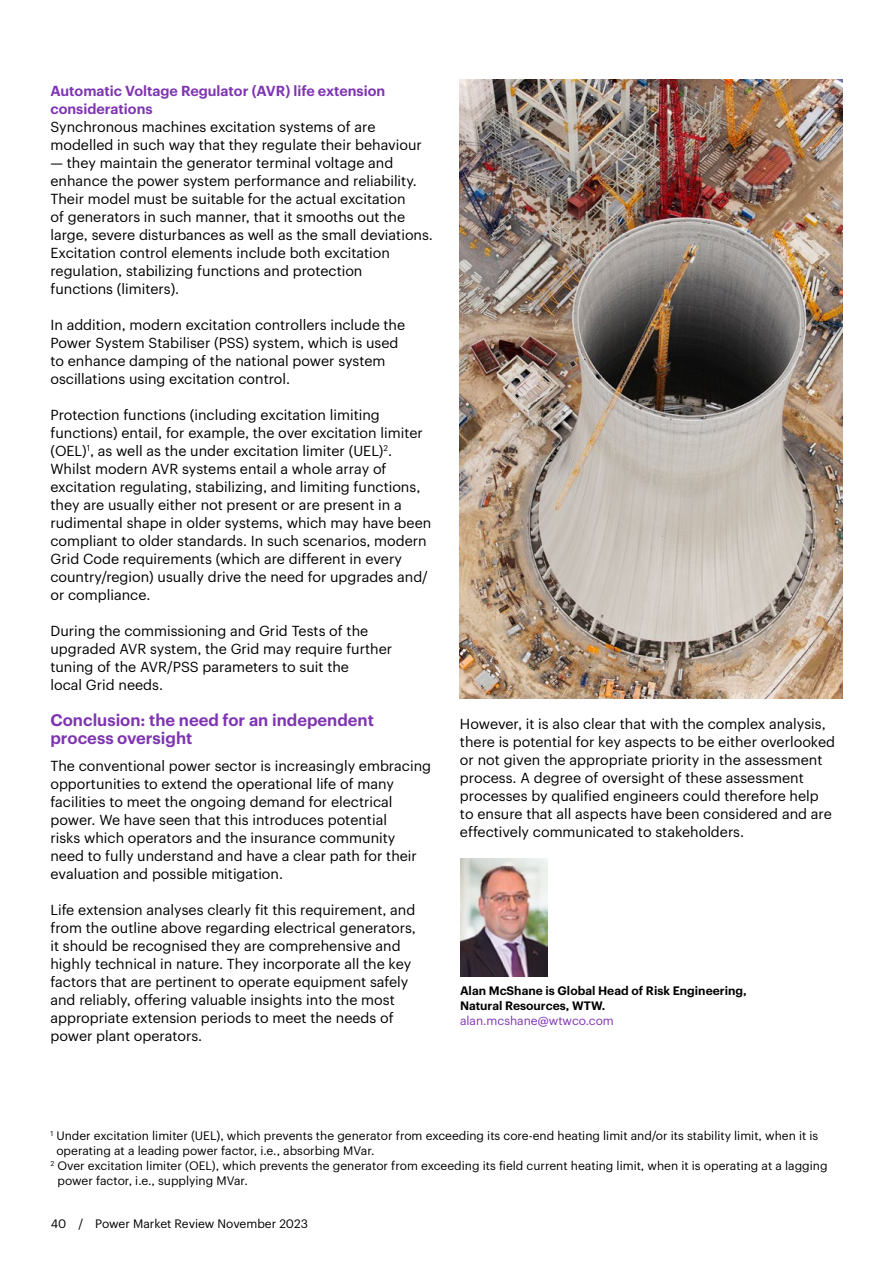
<style>
.page{position:relative;width:893px;height:1263px;background:#fff}
.page>*{position:absolute;margin:0;border:0;box-sizing:border-box;transform-origin:0 0}
.t1{font:600 16.5px/18px "Graphik";color:#7f35b2}
.t2{font:14.25px/18px "Graphik";color:#000}
.t3{font:600 14.25px/18px "Graphik";color:#7f35b2}
.t4{font:12px "Graphik";color:#000}
.t5{font:600 12px/15px "Graphik";color:#000}
.t6{font:12px "Graphik";color:#7f35b2}
</style>
<div class="page">
<img style="left:459px;top:79px;width:383px;height:619px">
<img style="left:460px;top:858px;width:88px;height:119px">
<p class="t3" style="left:50px;top:81px;width:336px">Automatic Voltage Regulator (AVR) life extension considerations</p>
<p class="t2" style="left:50px;top:117px;width:373px">Synchronous machines excitation systems of are modelled in such way that they regulate their behaviour</p>
<p class="t2" style="left:50px;top:153px;width:384px">— they maintain the generator terminal voltage and enhance the power system performance and reliability.<br>Their model must be suitable for the actual excitation<br>of generators in such manner, that it smooths out the large, severe disturbances as well as the small deviations.<br>Excitation control elements include both excitation regulation, stabilizing functions and protection<br>functions (limiters).</p>
<p class="t2" style="left:50px;top:315px;width:356px">In addition, modern excitation controllers include the Power System Stabiliser (PSS) system, which is used to enhance damping of the national power system oscillations using excitation control.</p>
<p class="t2" style="left:50px;top:405px;width:382px">Protection functions (including excitation limiting functions) entail, for example, the over excitation limiter (OEL)<sup>1</sup>, as well as the under excitation limiter (UEL)<sup>2</sup>.<br>Whilst modern AVR systems entail a whole array of excitation regulating, stabilizing, and limiting functions, they are usually either not present or are present in a rudimental shape in older systems, which may have been compliant to older standards. In such scenarios, modern Grid Code requirements (which are different in every country/region) usually drive the need for upgrades and/ or compliance.</p>
<p class="t2" style="left:50px;top:621px;width:343px">During the commissioning and Grid Tests of the upgraded AVR system, the Grid may require further tuning of the AVR/PSS parameters to suit the<br>local Grid needs.</p>
<p class="t1" style="left:50px;top:710px;width:325px">Conclusion: the need for an independent process oversight</p>
<p class="t2" style="left:50px;top:756px;width:382px">The conventional power sector is increasingly embracing opportunities to extend the operational life of many facilities to meet the ongoing demand for electrical power. We have seen that this introduces potential<br>risks which operators and the insurance community need to fully understand and have a clear path for their evaluation and possible mitigation.</p>
<p class="t2" style="left:50px;top:900px;width:367px">Life extension analyses clearly fit this requirement, and from the outline above regarding electrical generators, it should be recognised they are comprehensive and highly technical in nature. They incorporate all the key factors that are pertinent to operate equipment safely and reliably, offering valuable insights into the most appropriate extension periods to meet the needs of power plant operators.</p>
<p class="t2" style="left:460px;top:714px;width:377px">However, it is also clear that with the complex analysis, there is potential for key aspects to be either overlooked or not given the appropriate priority in the assessment process. A degree of oversight of these assessment processes by qualified engineers could therefore help to ensure that all aspects have been considered and are effectively communicated to stakeholders.</p>
<p class="t5" style="left:460px;top:982px;width:288px">Alan McShane is Global Head of Risk Engineering,<br>Natural Resources, WTW.</p>
<p class="t6" style="left:460px;top:1011px;width:155px">alan.mcshane@wtwco.com</p>
<p class="t4" style="left:50px;top:1127px;width:769px"><sup>1</sup> Under excitation limiter (UEL), which prevents the generator from exceeding its core-end heating limit and/or its stability limit, when it is</p>
<p class="t4" style="left:56px;top:1142px;width:320px">operating at a leading power factor, i.e., absorbing MVar.</p>
<p class="t4" style="left:50px;top:1157px;width:779px"><sup>2</sup> Over excitation limiter (OEL), which prevents the generator from exceeding its field current heating limit, when it is operating at a lagging</p>
<p class="t4" style="left:57px;top:1172px;width:192px">power factor, i.e., supplying MVar.</p>
<p class="t4" style="left:51px;top:1215px;width:259px">40 / Power Market Review November 2023</p>
</div>
